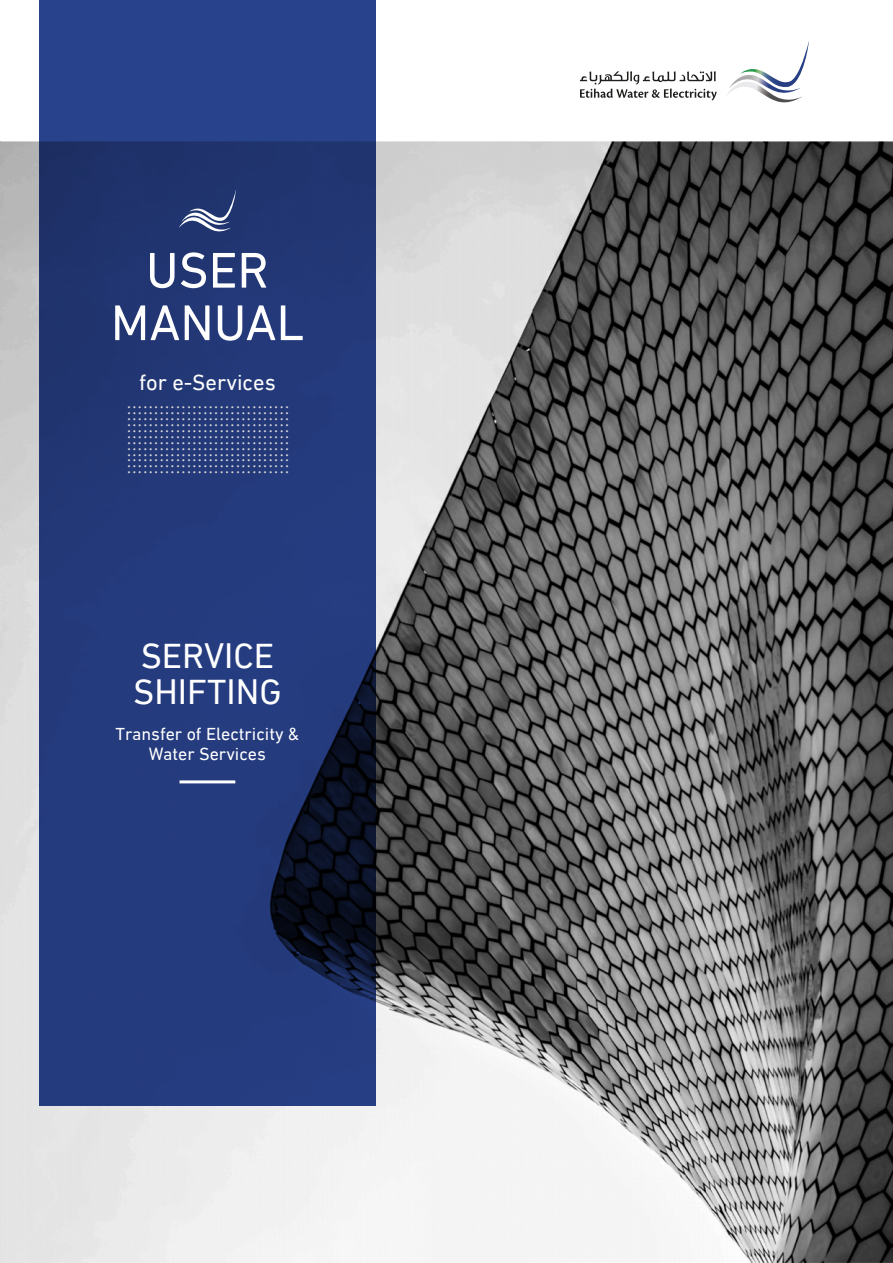
<style>
.page{position:relative;width:893px;height:1263px;background:#fff}
.page>*{position:absolute;margin:0;border:0;box-sizing:border-box;transform-origin:0 0}
.t1{font:51px/52.5px "DIN Next LTW23";color:#fff;text-align:center}
.t2{font:36px/36px "DIN Next LTW23";color:#fff}
.t3{font:22.5px "DIN Next LTW23";color:#fff}
.t4{font:18px/19.5px "DIN Next LTW23";color:#fff;text-align:center}
.t5{font:14.25px "Javanese Text";color:#d8d8d8}
</style>
<div class="page">
<img style="left:0;top:142px;width:893px;height:1120px">
<svg style="left:580px;top:71px;width:137px;height:29px"></svg>
<svg style="left:726px;top:41px;width:83px;height:62px"></svg>
<svg style="left:39px;top:0;width:337px;height:1106px;background:#223776"></svg>
<hr style="left:180px;top:780px;width:55px;height:3px;background:#fff">
<svg style="left:179px;top:189px;width:57px;height:48px;background:#3f5083"></svg>
<h1 class="t1" style="left:111px;top:244px;width:195px">USER<br>MANUAL</h1>
<h3 class="t3" style="left:139px;top:369px;width:138px">for e-Services</h3>
<p class="t5" style="left:127px;top:395px;width:164px">..............................</p>
<p class="t5" style="left:127px;top:401px;width:164px">..............................</p>
<p class="t5" style="left:127px;top:407px;width:164px">..............................</p>
<p class="t5" style="left:127px;top:413px;width:164px">..............................</p>
<p class="t5" style="left:127px;top:419px;width:164px">..............................</p>
<p class="t5" style="left:127px;top:424px;width:164px">..............................</p>
<p class="t5" style="left:127px;top:430px;width:164px">..............................</p>
<p class="t5" style="left:127px;top:436px;width:164px">..............................</p>
<p class="t5" style="left:127px;top:442px;width:164px">..............................</p>
<p class="t5" style="left:127px;top:448px;width:164px">..............................</p>
<p class="t5" style="left:127px;top:454px;width:164px">..............................</p>
<p class="t5" style="left:127px;top:460px;width:164px">..............................</p>
<h2 class="t2" style="left:133px;top:638px;width:150px">SERVICE<br>SHIFTING</h2>
<p class="t4" style="left:116px;top:724px;width:185px">Transfer of Electricity &amp;<br>Water Services</p>
</div>
